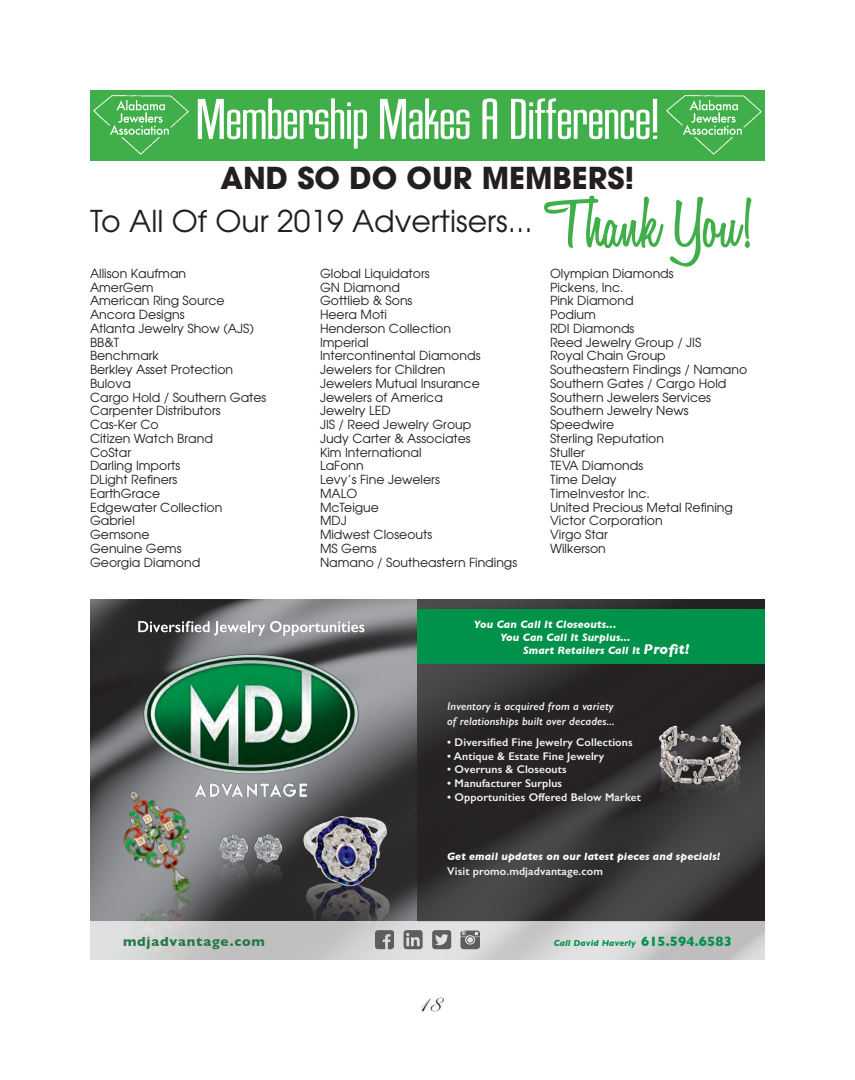
<style>
.page{position:relative;width:855px;height:1080px;background:#fff}
.page>*{position:absolute;margin:0;border:0;box-sizing:border-box;transform-origin:0 0}
.t1{font:600 75px "Honey Script";color:#40ae49}
.t2{font:60px "House Gothic Light One";color:#fff}
.t3{font:30px "Avant Garde";color:#231f20}
.t4{font:700 30px "Avant Garde";color:#231f20}
.t5{font:25px "Edwardian Script ITC";color:#231f20}
.t6{font:700 13.5px "Gill Sans";letter-spacing:.06em;color:#247846}
.t7{font:12.5px "Avant Garde";color:#231f20}
.t8{font:600 11.25px "Gill Sans";letter-spacing:.01em;color:#f2f3f4}
.t9{font:italic 600 11.25px/14.5px "Gill Sans";letter-spacing:.01em;color:#f2f3f4}
.t10{font:italic 700 10.75px "Gill Sans";letter-spacing:.01em;color:#fff}
.t11{font:italic 700 8.88px "Gill Sans";letter-spacing:.01em;color:#00914a}
.s1{font-size:14.38px}
.s2{font-style:normal;font-size:13.75px}
</style>
<div class="page">
<div style="left:90px;top:90px;width:675px;height:70px;background:#40ae49"></div>
<img style="left:93px;top:95px;width:96px;height:60px">
<img style="left:666px;top:95px;width:96px;height:60px">
<img style="left:90px;top:599px;width:328px;height:322px">
<img style="left:418px;top:599px;width:347px;height:322px">
<div style="left:418px;top:609px;width:347px;height:55px;background:#00914a"></div>
<svg style="left:138px;top:621px;width:226px;height:15px"></svg>
<img style="left:140px;top:648px;width:223px;height:157px">
<img style="left:659px;top:786px;width:83px;height:24px">
<img style="left:659px;top:723px;width:83px;height:63px">
<img style="left:299px;top:870px;width:97px;height:51px">
<img style="left:296px;top:805px;width:97px;height:86px">
<img style="left:218px;top:863px;width:67px;height:26px">
<img style="left:218px;top:833px;width:67px;height:30px">
<img style="left:102px;top:773px;width:116px;height:135px">
<img style="left:116px;top:876px;width:102px;height:45px">
<svg style="left:90px;top:921px;width:675px;height:38px;background:#cececf"></svg>
<svg style="left:404px;top:930px;width:19px;height:19px"></svg>
<svg style="left:375px;top:930px;width:19px;height:19px"></svg>
<svg style="left:432px;top:930px;width:20px;height:19px"></svg>
<svg style="left:460px;top:931px;width:20px;height:18px"></svg>
<p class="t2" style="left:196px;top:85px;width:465px">Membership Makes A Difference!</p>
<p class="t4" style="left:220px;top:159px;width:416px">AND SO DO OUR MEMBERS!</p>
<p class="t3" style="left:90px;top:202px;width:444px">To All Of Our 2019 Advertisers...</p>
<p class="t1" style="left:545px;top:178px;width:208px">Thank You!</p>
<p class="t7" style="left:320px;top:265px;width:111px">Global Liquidators</p>
<p class="t7" style="left:320px;top:279px;width:82px">GN Diamond</p>
<p class="t7" style="left:320px;top:293px;width:94px">Gottlieb &amp; Sons</p>
<p class="t7" style="left:320px;top:307px;width:68px">Heera Moti</p>
<p class="t7" style="left:320px;top:320px;width:132px">Henderson Collection</p>
<p class="t7" style="left:320px;top:334px;width:50px">Imperial</p>
<p class="t7" style="left:320px;top:348px;width:162px">Intercontinental Diamonds</p>
<p class="t7" style="left:320px;top:362px;width:127px">Jewelers for Children</p>
<p class="t7" style="left:320px;top:375px;width:161px">Jewelers Mutual Insurance</p>
<p class="t7" style="left:320px;top:389px;width:124px">Jewelers of America</p>
<p class="t7" style="left:320px;top:403px;width:72px">Jewelry LED</p>
<p class="t7" style="left:320px;top:417px;width:153px">JIS / Reed Jewelry Group</p>
<p class="t7" style="left:320px;top:430px;width:152px">Judy Carter &amp; Associates</p>
<p class="t7" style="left:320px;top:444px;width:103px">Kim International</p>
<p class="t7" style="left:320px;top:458px;width:45px">LaFonn</p>
<p class="t7" style="left:320px;top:472px;width:121px">Levy’s Fine Jewelers</p>
<p class="t7" style="left:320px;top:485px;width:39px">MALO</p>
<p class="t7" style="left:320px;top:499px;width:61px">McTeigue</p>
<p class="t7" style="left:320px;top:513px;width:28px">MDJ</p>
<p class="t7" style="left:320px;top:527px;width:114px">Midwest Closeouts</p>
<p class="t7" style="left:320px;top:540px;width:58px">MS Gems</p>
<p class="t7" style="left:320px;top:554px;width:199px">Namano / Southeastern Findings</p>
<p class="t7" style="left:550px;top:265px;width:125px">Olympian Diamonds</p>
<p class="t7" style="left:550px;top:279px;width:75px">Pickens, Inc.</p>
<p class="t7" style="left:550px;top:293px;width:85px">Pink Diamond</p>
<p class="t7" style="left:550px;top:307px;width:47px">Podium</p>
<p class="t7" style="left:550px;top:320px;width:86px">RDI Diamonds</p>
<p class="t7" style="left:550px;top:334px;width:153px">Reed Jewelry Group / JIS</p>
<p class="t7" style="left:550px;top:348px;width:117px">Royal Chain Group</p>
<p class="t7" style="left:550px;top:362px;width:199px">Southeastern Findings / Namano</p>
<p class="t7" style="left:550px;top:375px;width:178px">Southern Gates / Cargo Hold</p>
<p class="t7" style="left:550px;top:389px;width:163px">Southern Jewelers Services</p>
<p class="t7" style="left:550px;top:403px;width:140px">Southern Jewelry News</p>
<p class="t7" style="left:550px;top:417px;width:66px">Speedwire</p>
<p class="t7" style="left:550px;top:430px;width:116px">Sterling Reputation</p>
<p class="t7" style="left:550px;top:444px;width:36px">Stuller</p>
<p class="t7" style="left:550px;top:458px;width:95px">TEVA Diamonds</p>
<p class="t7" style="left:550px;top:472px;width:68px">Time Delay</p>
<p class="t7" style="left:550px;top:485px;width:102px">TimeInvestor Inc.</p>
<p class="t7" style="left:550px;top:499px;width:184px">United Precious Metal Refining</p>
<p class="t7" style="left:550px;top:513px;width:114px">Victor Corporation</p>
<p class="t7" style="left:550px;top:527px;width:59px">Virgo Star</p>
<p class="t7" style="left:550px;top:540px;width:57px">Wilkerson</p>
<p class="t7" style="left:90px;top:265px;width:98px">Allison Kaufman</p>
<p class="t7" style="left:90px;top:279px;width:65px">AmerGem</p>
<p class="t7" style="left:90px;top:293px;width:136px">American Ring Source</p>
<p class="t7" style="left:90px;top:307px;width:96px">Ancora Designs</p>
<p class="t7" style="left:90px;top:320px;width:166px">Atlanta Jewelry Show (AJS)</p>
<p class="t7" style="left:90px;top:334px;width:31px">BB&amp;T</p>
<p class="t7" style="left:90px;top:348px;width:70px">Benchmark</p>
<p class="t7" style="left:90px;top:362px;width:145px">Berkley Asset Protection</p>
<p class="t7" style="left:90px;top:375px;width:42px">Bulova</p>
<p class="t7" style="left:90px;top:389px;width:178px">Cargo Hold / Southern Gates</p>
<p class="t7" style="left:90px;top:403px;width:132px">Carpenter Distributors</p>
<p class="t7" style="left:90px;top:417px;width:70px">Cas-Ker Co</p>
<p class="t7" style="left:90px;top:430px;width:124px">Citizen Watch Brand</p>
<p class="t7" style="left:90px;top:444px;width:43px">CoStar</p>
<p class="t7" style="left:90px;top:458px;width:92px">Darling Imports</p>
<p class="t7" style="left:90px;top:472px;width:89px">DLight Refiners</p>
<p class="t7" style="left:90px;top:485px;width:72px">EarthGrace</p>
<p class="t7" style="left:90px;top:499px;width:134px">Edgewater Collection</p>
<p class="t7" style="left:90px;top:513px;width:46px">Gabriel</p>
<p class="t7" style="left:90px;top:527px;width:61px">Gemsone</p>
<p class="t7" style="left:90px;top:540px;width:93px">Genuine Gems</p>
<p class="t7" style="left:90px;top:554px;width:112px">Georgia Diamond</p>
<p class="t10" style="left:474px;top:618px;width:143px">You Can Call It Closeouts...</p>
<p class="t10" style="left:500px;top:631px;width:132px">You Can Call It Surplus...</p>
<p class="t10" style="left:523px;top:644px;width:168px">Smart Retailers Call It <span class="s1">Profit!</span></p>
<p class="t9" style="left:447px;top:699px;width:169px">Inventory is acquired from a variety of relationships built over decades...</p>
<p class="t8" style="left:447px;top:735px;width:187px">• Diversified Fine Jewelry Collections</p>
<p class="t8" style="left:447px;top:749px;width:158px">• Antique &amp; Estate Fine Jewelry</p>
<p class="t8" style="left:447px;top:763px;width:121px">• Overruns &amp; Closeouts</p>
<p class="t8" style="left:447px;top:777px;width:116px">• Manufacturer Surplus</p>
<p class="t8" style="left:447px;top:791px;width:195px">• Opportunities Offered Below Market</p>
<p class="t10" style="left:447px;top:850px;width:275px">Get email updates on our latest pieces and specials!</p>
<p class="t8" style="left:447px;top:864px;width:157px">Visit promo.mdjadvantage.com</p>
<p class="t6" style="left:123px;top:931px;width:143px">mdjadvantage.com</p>
<p class="t11" style="left:554px;top:938px;width:180px">Call David Haverly <span class="s2">615.594.6583</span></p>
<p class="t5" style="left:416px;top:990px;width:25px">18</p>
</div>
